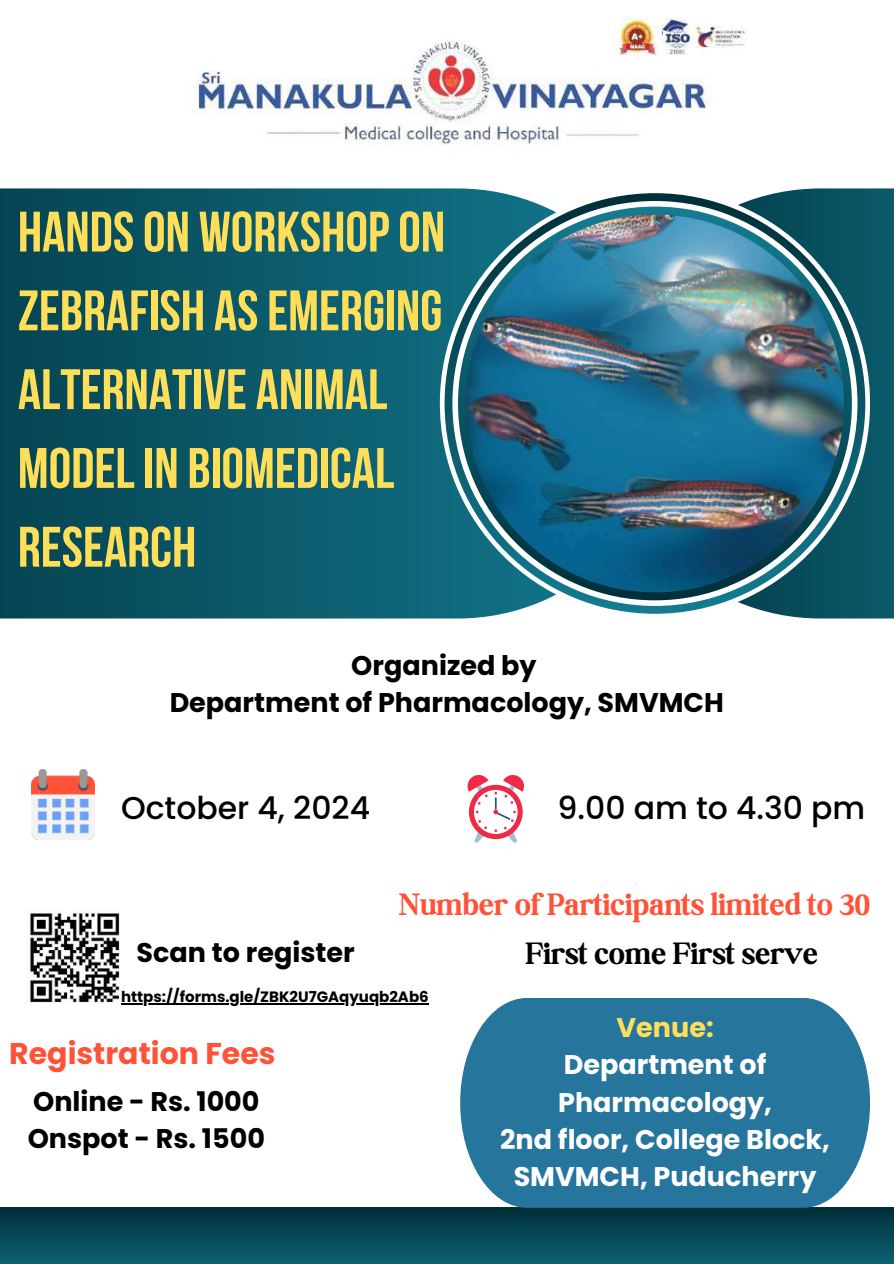
<style>
.page{position:relative;width:894px;height:1264px;background:#fff}
.page>*{position:absolute;margin:0;border:0;box-sizing:border-box;transform-origin:0 0}
.t1{font:700 56.85px/78.8px "Bebas Neue";color:#ffde59}
.t2{font:700 33px "Boston Angel";color:#ff5237}
.t3{font:700 33px "Boston Angel";color:#000}
.t4{font:500 31.5px "Poppins";color:#000}
.t5{font:700 30px "Poppins";color:#ff5237}
.t6{font:700 27px/37.2px "Poppins";color:#000;text-align:center}
.t7{font:700 27px/37.2px "Poppins";color:#fff;text-align:center}
.t8{font:700 27px "Poppins";color:#ffde59}
.t9{font:700 15px "Poppins";color:#000}
</style>
<div class="page">
<svg style="left:0;top:188px;width:556px;height:430px;background:#0c5969"></svg>
<svg style="left:738px;top:188px;width:155px;height:430px;background:#145a69"></svg>
<svg style="left:439px;top:188px;width:430px;height:430px"></svg>
<svg style="left:444px;top:193px;width:421px;height:420px;background:#195f6e"></svg>
<svg style="left:452px;top:201px;width:405px;height:405px"></svg>
<svg style="left:458px;top:206px;width:393px;height:394px;background:#125a6a"></svg>
<img style="left:466px;top:214px;width:377px;height:378px;border-radius:50%">
<div style="left:0;top:1207px;width:893px;height:56px;background:linear-gradient(to bottom,#002e38,#0c5f71)"></div>
<img style="left:194px;top:18px;width:552px;height:127px">
<img style="left:32px;top:769px;width:63px;height:70px">
<svg style="left:467px;top:775px;width:57px;height:68px"></svg>
<svg style="left:460px;top:998px;width:409px;height:209px;background:#347ea2"></svg>
<img style="left:29px;top:911px;width:91px;height:92px">
<hr style="left:121px;top:1003px;width:307px;height:1px;background:#000">
<h1 class="t1" style="left:18px;top:198px;width:428px">HANDSON WORKSHOPON<br>ZEBRAFISH ASEMERGING<br>ALTERNATIVE ANIMAL<br>MODELIN BIOMEDICAL<br>RESEARCH</h1>
<p class="t6" style="left:170px;top:647px;width:555px">Organized by<br>Department of Pharmacology, SMVMCH</p>
<p class="t4" style="left:121px;top:785px;width:250px">October 4, 2024</p>
<p class="t4" style="left:557px;top:785px;width:309px">9.00 am to 4.30 pm</p>
<p class="t6" style="left:137px;top:933px;width:219px">Scan to register</p>
<p class="t2" style="left:399px;top:884px;width:472px">Number of Participants limited to 30</p>
<p class="t3" style="left:525px;top:933px;width:294px">First come First serve</p>
<p class="t9" style="left:121px;top:986px;width:309px">https://forms.gle/ZBK2U7GAqyuqb2Ab6</p>
<p class="t5" style="left:9px;top:1032px;width:268px">Registration Fees</p>
<p class="t6" style="left:28px;top:1083px;width:239px;text-align:left">Online - Rs. 1000<br>Onspot - Rs. 1500</p>
<p class="t8" style="left:616px;top:1008px;width:99px">Venue:</p>
<p class="t7" style="left:500px;top:1046px;width:331px">Department of<br>Pharmacology,<br>2nd floor, College Block,<br>SMVMCH, Puducherry</p>
</div>
